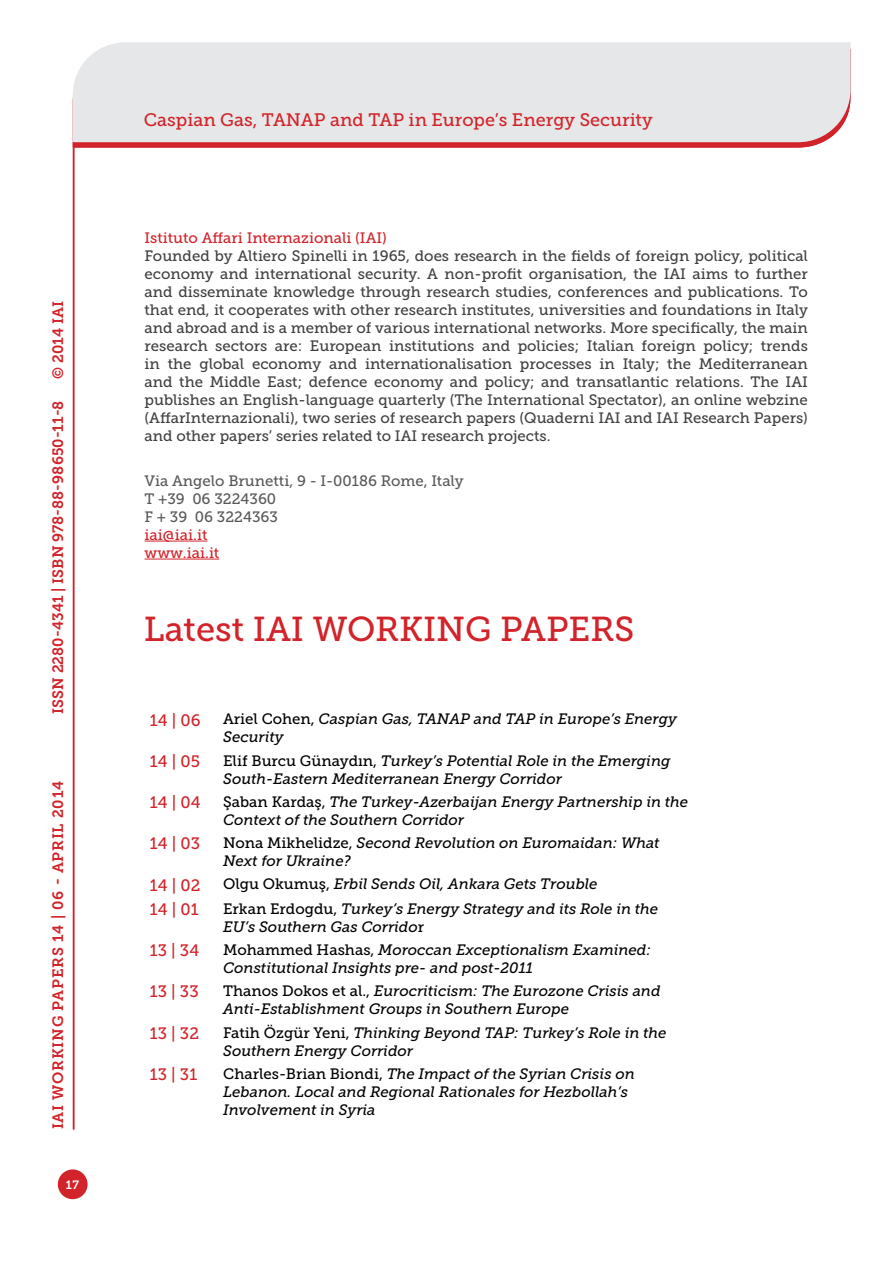
<style>
.page{position:relative;width:893px;height:1263px;background:#fff}
.page>*{position:absolute;margin:0;border:0;box-sizing:border-box;transform-origin:0 0}
.t1{font:34.5px "Museo Slab 500";color:#d2232a}
.t2{font:18px "Museo Slab 500";color:#d2232a}
.t3{font:16.5px "Museo Slab 500";color:#d2232a}
.t4{font:15px/18px "Museo Slab 500";color:#414042;text-align:justify}
.t5{font:italic 15px/18px "Museo Slab 500";color:#000}
.t6{font:15px/18px "Museo Slab 500";color:#58595b}
.t7{font:15px/18px "Museo Slab 500";color:#d2232a}
.t8{font:15px "Museo Slab 700";color:#d2232a}
.t9{font:15px "Museo Slab 700";letter-spacing:.05em;color:#d2232a}
.t10{font:12px "Museo Slab 700";color:#fff}
.s1{font-style:normal}
</style>
<div class="page">
<div style="left:58px;top:1169px;width:30px;height:30px;background:#d2232a;border-radius:50%"></div>
<svg style="left:74px;top:142px;width:749px;height:6px;background:#d4343a"></svg>
<div style="left:73px;top:43px;width:777px;height:99px;background:#e6e7e8"></div>
<hr style="left:145px;top:541px;width:62px;height:1px;background:#d2232a">
<hr style="left:145px;top:559px;width:74px;height:1px;background:#d2232a">
<hr style="left:73px;top:142px;width:1px;height:987px;background:#d2232a">
<p class="t8" style="left:50px;top:379px;width:79px;rotate:-90deg">© 2014 IAI</p>
<p class="t8" style="left:49px;top:714px;width:315px;rotate:-90deg">ISSN 2280-4341 | ISBN 978-88-98650-11-8</p>
<p class="t9" style="left:50px;top:1129px;width:350px;rotate:-90deg">IAI Working papers 14 | 06 - April 2014</p>
<p class="t10" style="left:66px;top:1178px;width:15px">17</p>
<p class="t2" style="left:144px;top:110px;width:510px">Caspian Gas, TANAP and TAP in Europe’s Energy Security</p>
<p class="t7" style="left:145px;top:229px;width:244px">Istituto Affari Internazionali (IAI)</p>
<p class="t4" style="left:145px;top:247px;width:665px">Founded by Altiero Spinelli in 1965, does research in the fields of foreign policy, political economy and international security. A non-profit organisation, the IAI aims to further and disseminate knowledge through research studies, conferences and publications. To that end, it cooperates with other research institutes, universities and foundations in Italy and abroad and is a member of various international networks. More specifically, the main research sectors are: European institutions and policies; Italian foreign policy; trends in the global economy and internationalisation processes in Italy; the Mediterranean and the Middle East; defence economy and policy; and transatlantic relations. The IAI publishes an English-language quarterly (The International Spectator), an online webzine (AffarInternazionali), two series of research papers (Quaderni IAI and IAI Research Papers) and other papers’ series related to IAI research projects.</p>
<p class="t6" style="left:145px;top:471px;width:321px">Via Angelo Brunetti, 9 - I-00186 Rome, Italy<br>T +39 06 3224360<br>F + 39 06 3224363</p>
<p class="t7" style="left:145px;top:525px;width:76px">iai@iai.it www.iai.it</p>
<h1 class="t1" style="left:144px;top:610px;width:279px">Latest IAI Wo rking</h1>
<h1 class="t1" style="left:500px;top:610px;width:45px">Pape</h1>
<h1 class="t1" style="left:590px;top:610px;width:42px">rs</h1>
<p class="t3" style="left:150px;top:711px;width:52px">14 | 06</p>
<p class="t5" style="left:223px;top:710px;width:455px"><span class="s1">Ariel Cohen,</span> Caspian Gas, TANAP and TAP in Europe’s Energy<br>Security</p>
<p class="t3" style="left:150px;top:752px;width:52px">14 | 05</p>
<p class="t5" style="left:223px;top:752px;width:449px"><span class="s1">Elif Burcu Günaydın,</span> Turkey’s Potential Role in the Emerging<br>South-Eastern Mediterranean Energy Corridor</p>
<p class="t3" style="left:150px;top:793px;width:52px">14 | 04</p>
<p class="t5" style="left:223px;top:793px;width:467px"><span class="s1">Şaban Kardaş,</span> The Turkey-Azerbaijan Energy Partnership in the<br>Context of the Southern Corridor</p>
<p class="t3" style="left:150px;top:834px;width:52px">14 | 03</p>
<p class="t5" style="left:223px;top:834px;width:438px"><span class="s1">Nona Mikhelidze,</span> Second Revolution on Euromaidan: What<br>Next for Ukraine?</p>
<p class="t3" style="left:150px;top:876px;width:52px">14 | 02</p>
<p class="t5" style="left:223px;top:875px;width:376px"><span class="s1">Olgu Okumuş,</span> Erbil Sends Oil, Ankara Gets Trouble</p>
<p class="t3" style="left:150px;top:900px;width:50px">14 | 01</p>
<p class="t5" style="left:223px;top:900px;width:437px"><span class="s1">Erkan Erdogdu,</span> Turkey’s Energy Strategy and its Role in the<br>EU’s Southern Gas Corrido<span class="s1">r</span></p>
<p class="t3" style="left:150px;top:941px;width:51px">13 | 34</p>
<p class="t5" style="left:223px;top:941px;width:429px"><span class="s1">Mohammed Hashas,</span> Moroccan Exceptionalism Examined:<br>Constitutional Insights pre- and post-2011</p>
<p class="t3" style="left:150px;top:982px;width:50px">13 | 33</p>
<p class="t5" style="left:223px;top:982px;width:439px"><span class="s1">Thanos Dokos et al.,</span> Eurocriticism: The Eurozone Crisis and<br>Anti-Establishment Groups in Southern Europe</p>
<p class="t3" style="left:150px;top:1024px;width:51px">13 | 32</p>
<p class="t5" style="left:223px;top:1023px;width:445px"><span class="s1">Fatih Özgür Yeni,</span> Thinking Beyond TAP: Turkey’s Role in the<br>Southern Energy Corridor</p>
<p class="t3" style="left:150px;top:1065px;width:49px">13 | 31</p>
<p class="t5" style="left:223px;top:1065px;width:413px"><span class="s1">Charles-Brian Biondi,</span> The Impact of the Syrian Crisis on<br>Lebanon. Local and Regional Rationales for Hezbollah’s<br>Involvement in Syria</p>
</div>
